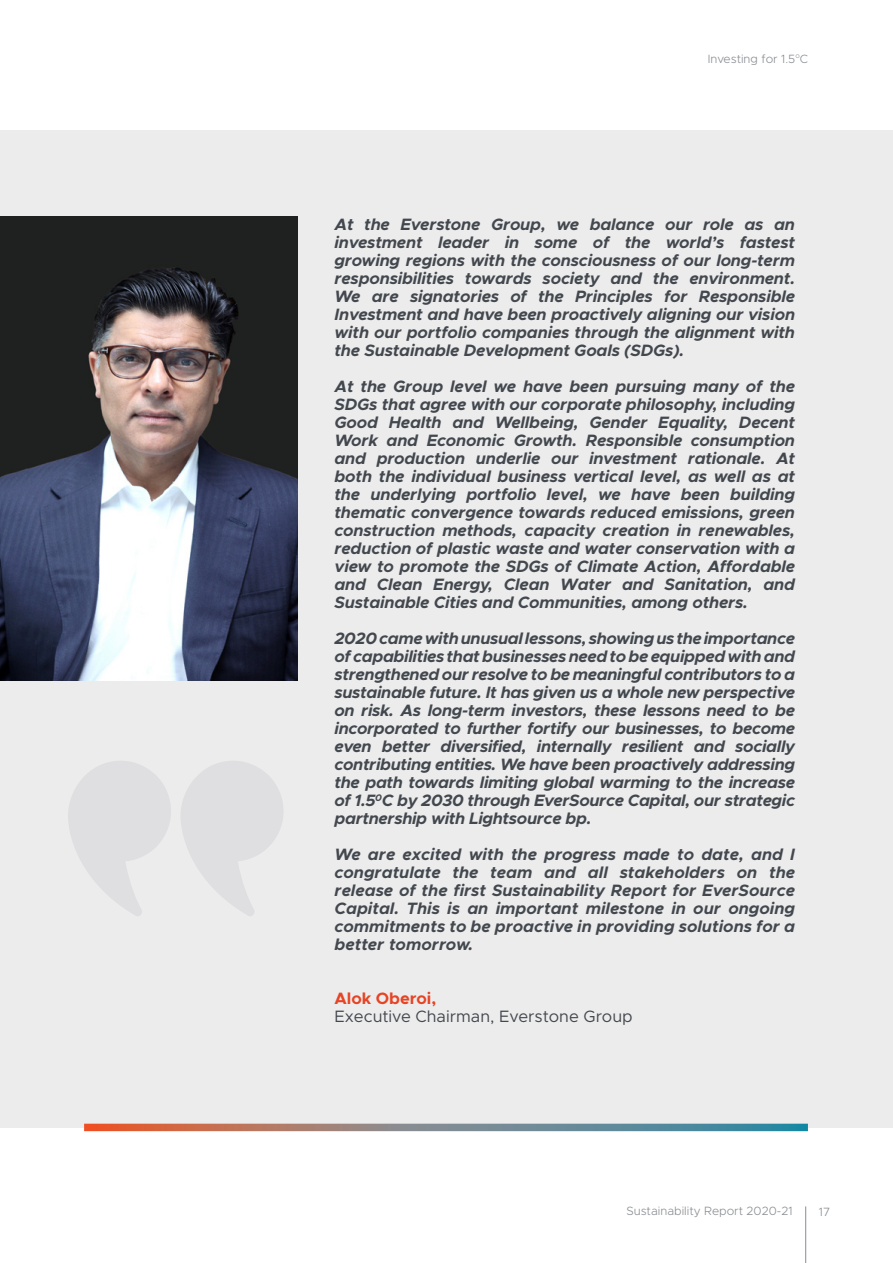
<style>
.page{position:relative;width:893px;height:1263px;background:#fff}
.page>*{position:absolute;margin:0;border:0;box-sizing:border-box;transform-origin:0 0}
.t1{font:italic 700 16.5px/18px "Metropolis";letter-spacing:-.01em;color:#43484f;text-align:justify}
.t2{font:16.5px "Metropolis";color:#43484f}
.t3{font:700 16.5px "Metropolis";color:#e64425}
.t4{font:300 12px "Metropolis";color:#898d92}
</style>
<div class="page">
<hr style="left:805px;top:1206px;width:1px;height:57px;background:#898d92">
<div style="left:0;top:130px;width:893px;height:997px;background:#ececec"></div>
<svg style="left:84px;top:1124px;width:724px;height:7px;background:#867f7e"></svg>
<svg style="left:68px;top:761px;width:215px;height:155px"></svg>
<img style="left:0;top:217px;width:298px;height:463px">
<p class="t4" style="left:708px;top:51px;width:102px">Investing for 1.5<sup>o</sup>C</p>
<p class="t1" style="left:334px;top:215px;width:462px">At the Everstone Group, we balance our role as an investment leader in some of the world’s fastest growing regions with the consciousness of our long-term responsibilities towards society and the environment.<br>We are signatories of the Principles for Responsible Investment and have been proactively aligning our vision with our portfolio companies through the alignment with the Sustainable Development Goals (SDGs).</p>
<p class="t1" style="left:334px;top:377px;width:462px">At the Group level we have been pursuing many of the SDGs that agree with our corporate philosophy, including Good Health and Wellbeing, Gender Equality, Decent Work and Economic Growth. Responsible consumption and production underlie our investment rationale. At both the individual business vertical level, as well as at the underlying portfolio level, we have been building thematic convergence towards reduced emissions, green construction methods, capacity creation in renewables, reduction of plastic waste and water conservation with a view to promote the SDGs of Climate Action, Affordable and Clean Energy, Clean Water and Sanitation, and Sustainable Cities and Communities, among others.</p>
<p class="t1" style="left:334px;top:629px;width:462px">2020 came with unusual lessons, showing us the importance of capabilities that businesses need to be equipped with and strengthened our resolve to be meaningful contributors to a sustainable future. It has given us a whole new perspective on risk. As long-term investors, these lessons need to be incorporated to further fortify our businesses, to become even better diversified, internally resilient and socially contributing entities. We have been proactively addressing the path towards limiting global warming to the increase of 1.5<sup>0</sup>C by 2030 through EverSource Capital, our strategic partnership with Lightsource bp.</p>
<p class="t1" style="left:334px;top:845px;width:462px">We are excited with the progress made to date, and I congratulate the team and all stakeholders on the release of the first Sustainability Report for EverSource Capital. This is an important milestone in our ongoing commitments to be proactive in providing solutions for a better tomorrow.</p>
<p class="t3" style="left:334px;top:988px;width:103px">Alok Oberoi,</p>
<p class="t2" style="left:334px;top:1006px;width:300px">Executive Chairman, Everstone Group</p>
<p class="t4" style="left:626px;top:1203px;width:168px">Sustainability Report 2020-21</p>
<p class="t4" style="left:819px;top:1204px;width:13px">17</p>
</div>
